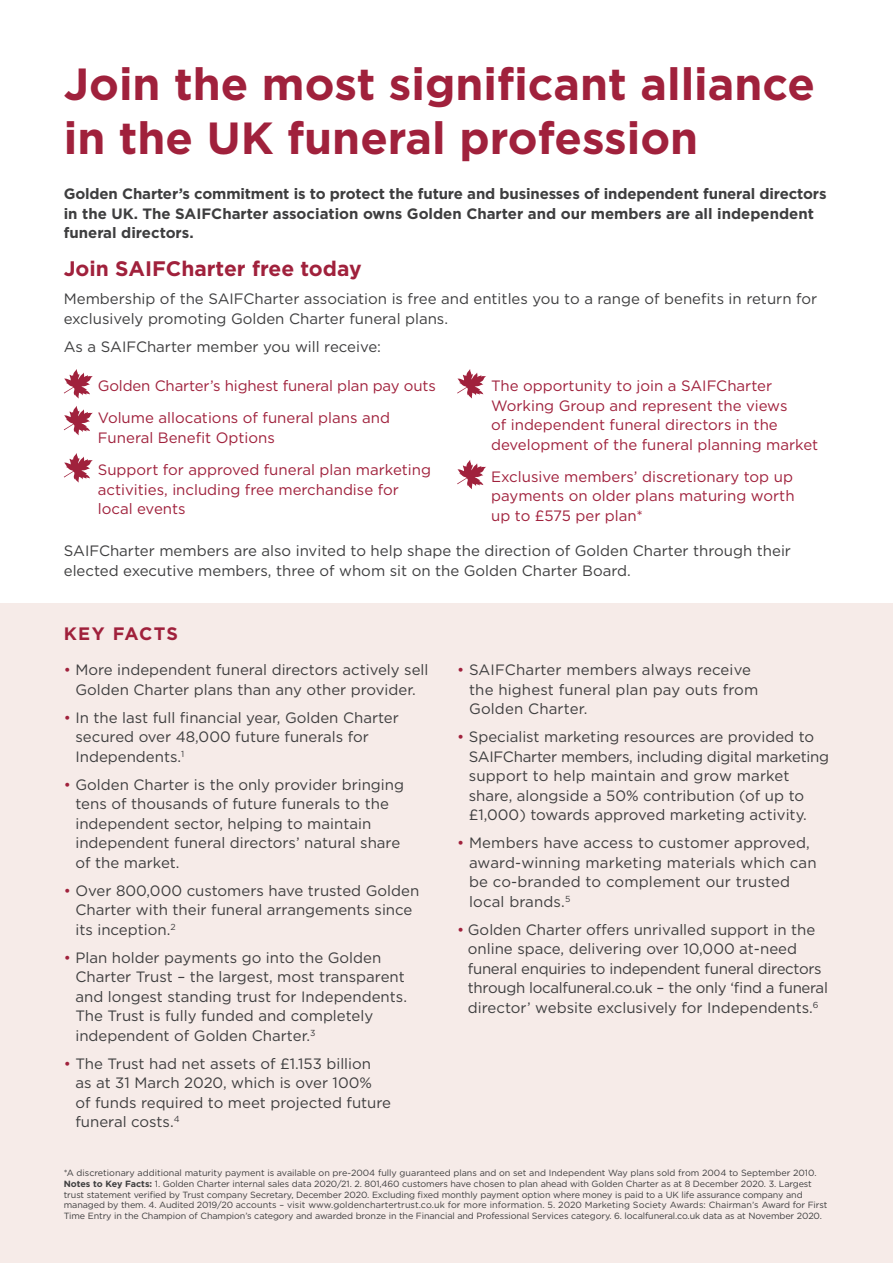
<style>
.page{position:relative;width:893px;height:1263px;background:#fff}
.page>*{position:absolute;margin:0;border:0;box-sizing:border-box;transform-origin:0 0}
.t1{font:700 45px/54px "Gotham";color:#a0213c}
.t2{font:700 21px "Gotham";color:#a0213c}
.t3{font:700 18px "Gotham";letter-spacing:.065em;color:#a0213c}
.t4{font:15px/19.5px "Gotham";color:#3e3e3f}
.t5{font:15px/19.5px "Gotham";color:#a0213c}
.t6{font:700 15px/19.5px "Gotham";letter-spacing:-.01em;color:#3e3e3f}
.t7{font:9px/10.6px "Gotham";letter-spacing:-.01em;color:#3e3e3f}
.s1{color:#a0213c}
.s2{font-weight:700}
</style>
<div class="page">
<div style="left:0;top:604px;width:893px;height:659px;background:#f6ebe8"></div>
<svg style="left:64px;top:369px;width:29px;height:30px"></svg>
<svg style="left:64px;top:406px;width:29px;height:29px"></svg>
<svg style="left:64px;top:453px;width:29px;height:30px"></svg>
<svg style="left:457px;top:369px;width:29px;height:30px"></svg>
<svg style="left:457px;top:460px;width:29px;height:29px"></svg>
<h1 class="t1" style="left:64px;top:57px;width:753px">Join the most significant alliance in the UK funeral profession</h1>
<p class="t6" style="left:64px;top:184px;width:764px">Golden Charter’s commitment is to protect the future and businesses of independent funeral directors in the UK. The SAIFCharter association owns Golden Charter and our members are all independent funeral directors.</p>
<h2 class="t2" style="left:64px;top:255px;width:299px">Join SAIFCharter free today</h2>
<p class="t4" style="left:64px;top:289px;width:755px">Membership of the SAIFCharter association is free and entitles you to a range of benefits in return for exclusively promoting Golden Charter funeral plans.</p>
<p class="t4" style="left:64px;top:336px;width:319px">As a SAIFCharter member you will receive:</p>
<p class="t5" style="left:98px;top:369px;width:340px;line-height:32.2px">Golden Charter’s highest funeral plan pay outs<br>Volume allocations of funeral plans and</p>
<p class="t5" style="left:98px;top:421px;width:335px;line-height:32.2px">Funeral Benefit Options<br>Support for approved funeral plan marketing</p>
<p class="t5" style="left:98px;top:479px;width:303px">activities, including free merchandise for local events</p>
<p class="t5" style="left:491px;top:376px;width:329px">The opportunity to join a SAIFCharter Working Group and represent the views<br>of independent funeral directors in the development of the funeral planning market</p>
<p class="t5" style="left:491px;top:466px;width:305px;text-align:justify">Exclusive members’ discretionary top up payments on older plans maturing worth up to £575 per plan*</p>
<p class="t4" style="left:64px;top:541px;width:729px">SAIFCharter members are also invited to help shape the direction of Golden Charter through their elected executive members, three of whom sit on the Golden Charter Board.</p>
<p class="t3" style="left:64px;top:621px;width:116px">KEY FACTS</p>
<p class="t4" style="left:64px;top:660px;width:366px;text-align:center"><span class="s1">•</span> More independent funeral directors actively sell<br>Golden Charter plans than any other provider.</p>
<p class="t4" style="left:75px;top:707px;width:325px;text-indent:-12px"><span class="s1">•</span> In the last full financial year, Golden Charter secured over 48,000 future funerals for<br>Independents.<sup>1</sup></p>
<p class="t4" style="left:75px;top:774px;width:330px;text-indent:-12px"><span class="s1">•</span> Golden Charter is the only provider bringing tens of thousands of future funerals to the independent sector, helping to maintain independent funeral directors’ natural share of the market.</p>
<p class="t4" style="left:75px;top:880px;width:345px;text-indent:-12px"><span class="s1">•</span> Over 800,000 customers have trusted Golden<br>Charter with their funeral arrangements since its inception.<sup>2</sup></p>
<p class="t4" style="left:75px;top:947px;width:333px;text-indent:-12px"><span class="s1">•</span> Plan holder payments go into the Golden Charter Trust – the largest, most transparent and longest standing trust for Independents.<br>The Trust is fully funded and completely independent of Golden Charter.<sup>3</sup></p>
<p class="t4" style="left:75px;top:1053px;width:317px;text-indent:-12px"><span class="s1">•</span> The Trust had net assets of £1.153 billion<br>as at 31 March 2020, which is over 100%<br>of funds required to meet projected future funeral costs.<sup>4</sup></p>
<p class="t4" style="left:469px;top:660px;width:291px;text-indent:-12px"><span class="s1">•</span> SAIFCharter members always receive the highest funeral plan pay outs from<br>Golden Charter.</p>
<p class="t4" style="left:469px;top:727px;width:362px;text-indent:-12px"><span class="s1">•</span> Specialist marketing resources are provided to SAIFCharter members, including digital marketing support to help maintain and grow market share, alongside a 50% contribution (of up to £1,000) towards approved marketing activity.</p>
<p class="t4" style="left:469px;top:833px;width:349px;text-indent:-12px"><span class="s1">•</span> Members have access to customer approved, award-winning marketing materials which can be co-branded to complement our trusted local brands.<sup>5</sup></p>
<p class="t4" style="left:468px;top:919px;width:362px;text-indent:-11px"><span class="s1">•</span> Golden Charter offers unrivalled support in the online space, delivering over 10,000 at-need funeral enquiries to independent funeral directors through localfuneral.co.uk – the only ‘find a funeral director’ website exclusively for Independents.<sup>6</sup></p>
<p class="t7" style="left:64px;top:1167px;width:765px">*A discretionary additional maturity payment is available on pre-2004 fully guaranteed plans and on set and Independent Way plans sold from 2004 to September 2010.<br><span class="s2">Notes to Key Facts:</span> 1. Golden Charter internal sales data 2020/21. 2. 801,460 customers have chosen to plan ahead with Golden Charter as at 8 December 2020. 3. Largest trust statement verified by Trust company Secretary, December 2020. Excluding fixed monthly payment option where money is paid to a UK life assurance company and managed by them. 4. Audited 2019/20 accounts – visit www.goldenchartertrust.co.uk for more information. 5. 2020 Marketing Society Awards: Chairman’s Award for First Time Entry in the Champion of Champion’s category and awarded bronze in the Financial and Professional Services category. 6. localfuneral.co.uk data as at November 2020.</p>
</div>
